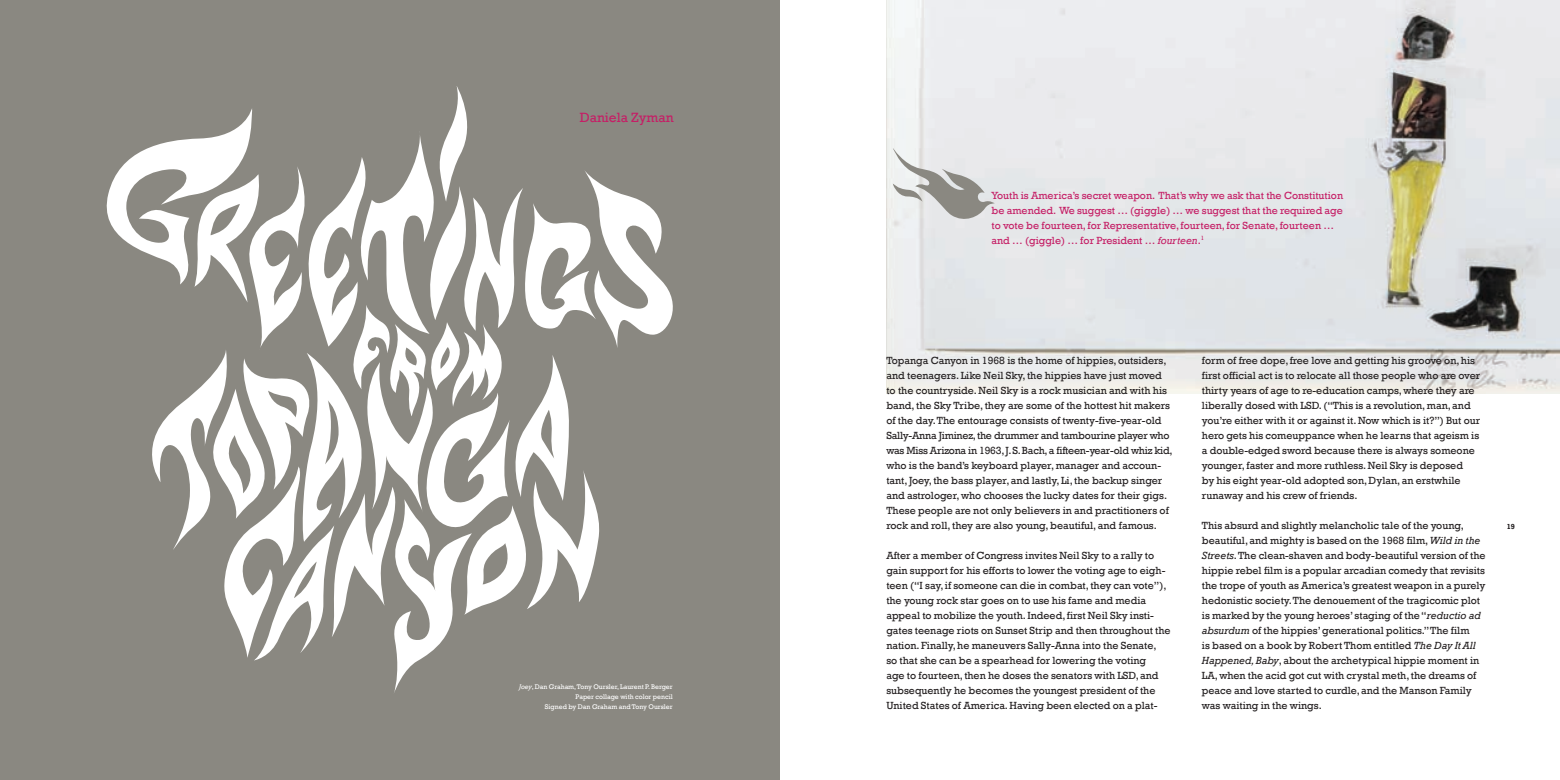
<style>
.page{position:relative;width:1560px;height:780px;background:#fff}
.page>*{position:absolute;margin:0;border:0;box-sizing:border-box;transform-origin:0 0}
.t1{font:13.75px "Rockwell";color:#c51f66}
.t2{font:10.62px/15px "Rockwell";color:#231f20}
.t3{font:10.62px/15px "Rockwell";color:#c51f66}
.t4{font:700 7.5px "Rockwell";color:#231f20}
.t5{font:6.88px/10px "Rockwell";color:#fff;text-align:right}
.s1{font-style:italic}
</style>
<div class="page">
<div style="left:0;top:0;width:780px;height:780px;background:#8a8881"></div>
<img style="left:886px;top:0;width:673px;height:394px">
<svg style="left:106px;top:86px;width:567px;height:607px"></svg>
<svg style="left:892px;top:142px;width:103px;height:85px;background:#d1d1d0"></svg>
<p class="t1" style="left:579px;top:109px;width:95px">Daniela Zyman</p>
<p class="t5" style="left:519px;top:681px;width:155px"><span class="s1">Joey</span>, Dan Graham, Tony Oursler, Laurent P. Berger<br>Paper collage with color pencil<br>Signed by Dan Graham and Tony Oursler</p>
<p class="t3" style="left:991px;top:188px;width:353px">Youth is America’s secret weapon. That’s why we ask that the Constitution be amended. We suggest … (giggle) … we suggest that the required age to vote be fourteen, for Representative, fourteen, for Senate, fourteen … and … (giggle) … for President … <span class="s1">fourteen</span>.<sup>1</sup></p>
<p class="t2" style="left:886px;top:353px;width:288px">Topanga Canyon in 1968 is the home of hippies, outsiders, and teenagers. Like Neil Sky, the hippies have just moved to the countryside. Neil Sky is a rock musician and with his band, the Sky Tribe, they are some of the hottest hit makers of the day. The entourage consists of twenty-five-year-old Sally-Anna Jiminez, the drummer and tambourine player who was Miss Arizona in 1963, J. S. Bach, a fifteen-year-old whiz kid, who is the band’s keyboard player, manager and accoun&shy;tant, Joey, the bass player, and lastly, Li, the backup singer and astrologer, who chooses the lucky dates for their gigs.<br>These people are not only believers in and practitioners of rock and roll, they are also young, beautiful, and famous.</p>
<p class="t2" style="left:886px;top:548px;width:286px">After a member of Congress invites Neil Sky to a rally to gain support for his efforts to lower the voting age to eigh&shy;teen (“I say, if someone can die in combat, they can vote”), the young rock star goes on to use his fame and media appeal to mobilize the youth. Indeed, first Neil Sky insti&shy;gates teenage riots on Sunset Strip and then throughout the nation. Finally, he maneuvers Sally-Anna into the Senate,<br>so that she can be a spearhead for lowering the voting<br>age to fourteen, then he doses the senators with LSD, and subsequently he becomes the youngest president of the United States of America. Having been elected on a plat-</p>
<p class="t2" style="left:1201px;top:353px;width:280px">form of free dope, free love and getting his groove on, his first official act is to relocate all those people who are over thirty years of age to re-education camps, where they are liberally dosed with LSD. (“This is a revolution, man, and you’re either with it or against it. Now which is it?”) But our hero gets his comeuppance when he learns that ageism is a double-edged sword because there is always someone younger, faster and more ruthless. Neil Sky is deposed<br>by his eight year-old adopted son, Dylan, an erstwhile runaway and his crew of friends.</p>
<p class="t2" style="left:1201px;top:518px;width:285px">This absurd and slightly melancholic tale of the young, beautiful, and mighty is based on the 1968 film, <span class="s1">Wild in the Streets</span>. The clean-shaven and body-beautiful version of the hippie rebel film is a popular arcadian comedy that revisits the trope of youth as America’s greatest weapon in a purely hedonistic society. The denouement of the tragicomic plot is marked by the young heroes’ staging of the “<span class="s1">reductio ad absurdum</span> of the hippies’ generational politics.” The film<br>is based on a book by Robert Thom entitled <span class="s1">The Day It All Happened, Baby</span>, about the archetypical hippie moment in LA, when the acid got cut with crystal meth, the dreams of peace and love started to curdle, and the Manson Family was waiting in the wings.</p>
<p class="t4" style="left:1506px;top:522px;width:10px">19</p>
</div>
